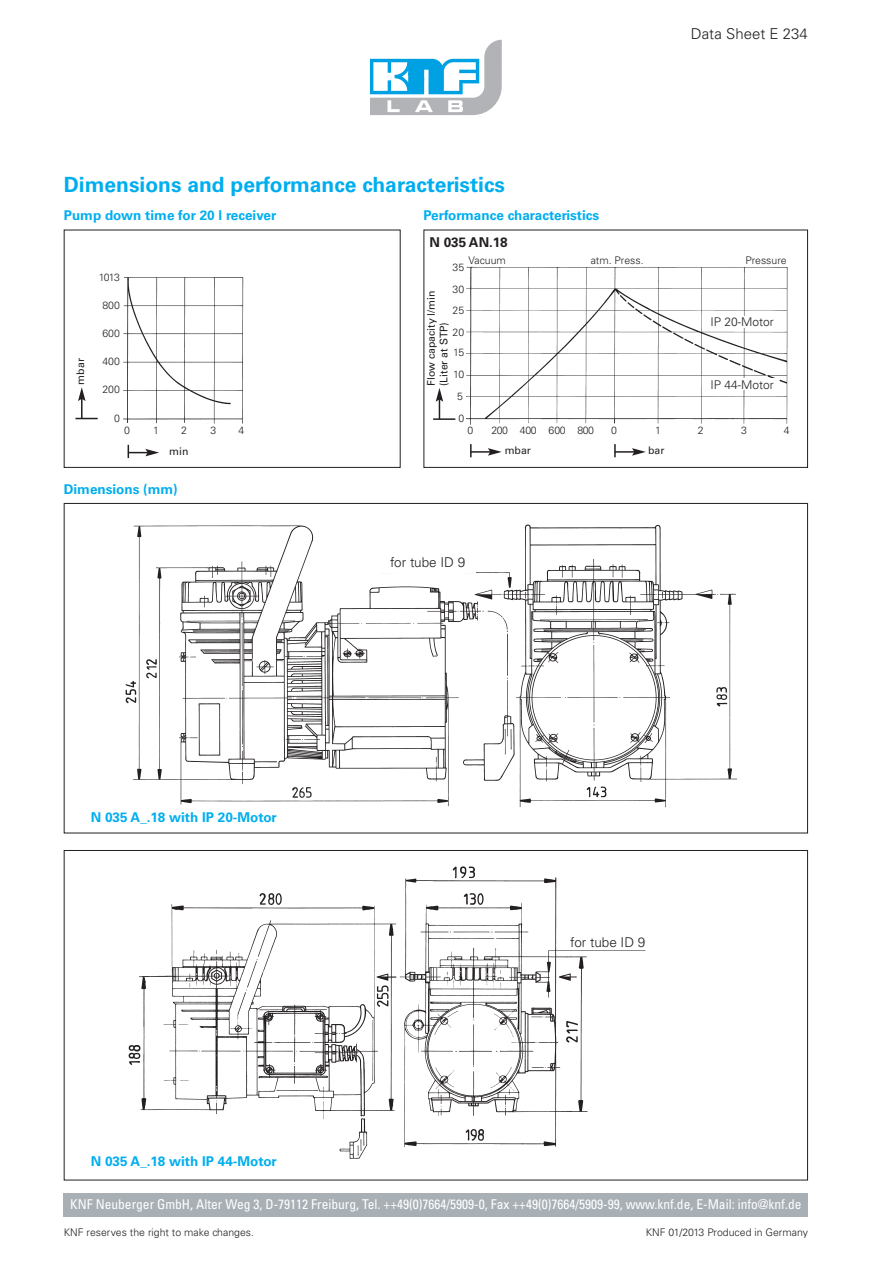
<style>
.page{position:relative;width:893px;height:1263px;background:#fff}
.page>*{position:absolute;margin:0;border:0;box-sizing:border-box;transform-origin:0 0}
.t1{font:700 21px "Univers LT Std";color:#00aeef}
.t2{font:300 15px "Univers LT Std";color:#231f20}
.t3{font:condensed 13.5px "Univers LT Std";color:#fff}
.t4{font:700 13.5px "Univers LT Std";color:#00aeef}
.t5{font:300 13.5px "Univers LT Std";color:#231f20}
.t6{font:700 13.5px "Univers LT Std";color:#231f20}
.t7{font:300 12px "Univers LT Std";color:#231f20}
.t8{font:300 10.5px/22.8px "Univers LT Std";color:#231f20}
.t9{font:10.5px/12.6px "Univers LT Std";color:#231f20}
.t10{font:300 10.5px "Univers LT Std";letter-spacing:-.05em;color:#231f20}
</style>
<div class="page">
<svg style="left:370px;top:40px;width:132px;height:75px"></svg>
<div style="left:64px;top:1194px;width:744px;height:23px;background:#a8b0b6"></div>
<div style="left:423px;top:230px;width:385px;height:238px;border:1px solid #231f20"></div>
<hr style="left:470px;top:451px;width:20px;height:2px;background:#231f20">
<svg style="left:488px;top:448px;width:14px;height:8px"></svg>
<svg style="left:470px;top:444px;width:2px;height:13px"></svg>
<hr style="left:615px;top:451px;width:20px;height:2px;background:#231f20">
<svg style="left:632px;top:448px;width:14px;height:8px"></svg>
<svg style="left:614px;top:444px;width:2px;height:13px"></svg>
<svg style="left:436px;top:388px;width:7px;height:30px"></svg>
<hr style="left:433px;top:418px;width:22px;height:2px;background:#231f20">
<img style="left:128px;top:866px;width:518px;height:293px">
<img style="left:125px;top:524px;width:612px;height:284px">
<hr style="left:81px;top:398px;width:2px;height:20px;background:#231f20">
<svg style="left:78px;top:387px;width:8px;height:14px"></svg>
<svg style="left:75px;top:418px;width:23px;height:1px"></svg>
<svg style="left:128px;top:445px;width:31px;height:13px"></svg>
<img style="left:124px;top:277px;width:120px;height:147px">
<img style="left:465px;top:266px;width:323px;height:158px">
<div style="left:379px;top:552px;width:97px;height:20px;background:#fff"></div>
<div style="left:705px;top:316px;width:74px;height:11px;background:#fff"></div>
<div style="left:705px;top:379px;width:74px;height:11px;background:#fff"></div>
<div style="left:560px;top:934px;width:96px;height:16px;background:#fff"></div>
<h1 class="t1" style="left:64px;top:172px;width:443px">Dimensions and performance characteristics</h1>
<p class="t4" style="left:64px;top:207px;width:214px">Pump down time for 20 l receiver</p>
<p class="t4" style="left:423px;top:207px;width:177px">Performance characteristics</p>
<h2 class="t2" style="left:691px;top:24px;width:118px">Data Sheet E 234</h2>
<p class="t9" style="left:74px;top:384px;width:28px;rotate:-90deg">mbar</p>
<p class="t8" style="left:99px;top:266px;width:23px">1013</p>
<p class="t8" style="left:102px;top:293px;width:19px">800</p>
<p class="t8" style="left:102px;top:322px;width:19px">600</p>
<p class="t8" style="left:102px;top:350px;width:19px">400</p>
<p class="t8" style="left:102px;top:378px;width:19px">200</p>
<p class="t8" style="left:114px;top:407px;width:7px">0</p>
<p class="t8" style="left:124px;top:419px;width:7px">0</p>
<p class="t8" style="left:153px;top:419px;width:7px">1</p>
<p class="t8" style="left:181px;top:419px;width:7px">2</p>
<p class="t8" style="left:211px;top:419px;width:7px">3</p>
<p class="t8" style="left:238px;top:419px;width:7px">4</p>
<p class="t9" style="left:169px;top:445px;width:21px">min</p>
<p class="t4" style="left:64px;top:481px;width:115px">Dimensions (mm)</p>
<p class="t4" style="left:91px;top:809px;width:187px">N 035 A_.18 with IP 20-Motor</p>
<p class="t4" style="left:91px;top:1153px;width:187px">N 035 A_.18 with IP 44-Motor</p>
<p class="t6" style="left:429px;top:234px;width:80px">N 035 AN.18</p>
<p class="t8" style="left:469px;top:248px;width:39px">Vacuum</p>
<p class="t8" style="left:591px;top:248px;width:54px">atm. Press.</p>
<p class="t8" style="left:745px;top:248px;width:43px">Pressure</p>
<p class="t8" style="left:452px;top:256px;width:13px">35</p>
<p class="t8" style="left:452px;top:277px;width:13px">30</p>
<p class="t9" style="left:425px;top:386px;width:97px;rotate:-90deg">Flow capacity l/min (Liter at STP)</p>
<p class="t8" style="left:452px;top:299px;width:13px">25</p>
<p class="t8" style="left:452px;top:321px;width:13px">20</p>
<p class="t8" style="left:453px;top:363px;width:12px">10</p>
<p class="t8" style="left:453px;top:341px;width:13px">15</p>
<p class="t8" style="left:457px;top:385px;width:8px">5<br>0</p>
<p class="t7" style="left:710px;top:315px;width:65px">IP 20-Motor</p>
<p class="t7" style="left:710px;top:377px;width:65px">IP 44-Motor</p>
<p class="t8" style="left:467px;top:419px;width:7px">0</p>
<p class="t10" style="left:491px;top:424px;width:104px">200 400 600 800</p>
<p class="t8" style="left:611px;top:419px;width:7px">0</p>
<p class="t8" style="left:655px;top:419px;width:7px">1</p>
<p class="t8" style="left:698px;top:419px;width:7px">2</p>
<p class="t8" style="left:741px;top:419px;width:7px">3</p>
<p class="t8" style="left:784px;top:419px;width:7px">4</p>
<p class="t9" style="left:505px;top:444px;width:28px">mbar</p>
<p class="t9" style="left:648px;top:444px;width:18px">bar</p>
<p class="t5" style="left:390px;top:554px;width:77px">for tube ID 9</p>
<p class="t5" style="left:570px;top:934px;width:77px">for tube ID 9</p>
<p class="t3" style="left:70px;top:1195px;width:733px">KNF Neuberger GmbH, Alter Weg 3, D-79112 Freiburg, Tel. ++49(0)7664/5909-0, Fax ++49(0)7664/5909-99, www.knf.de, E-Mail: info@knf.de</p>
<p class="t8" style="left:64px;top:1220px;width:192px">KNF reserves the right to make changes.</p>
<p class="t8" style="left:646px;top:1220px;width:164px">KNF 01/2013 Produced in Germany</p>
</div>
